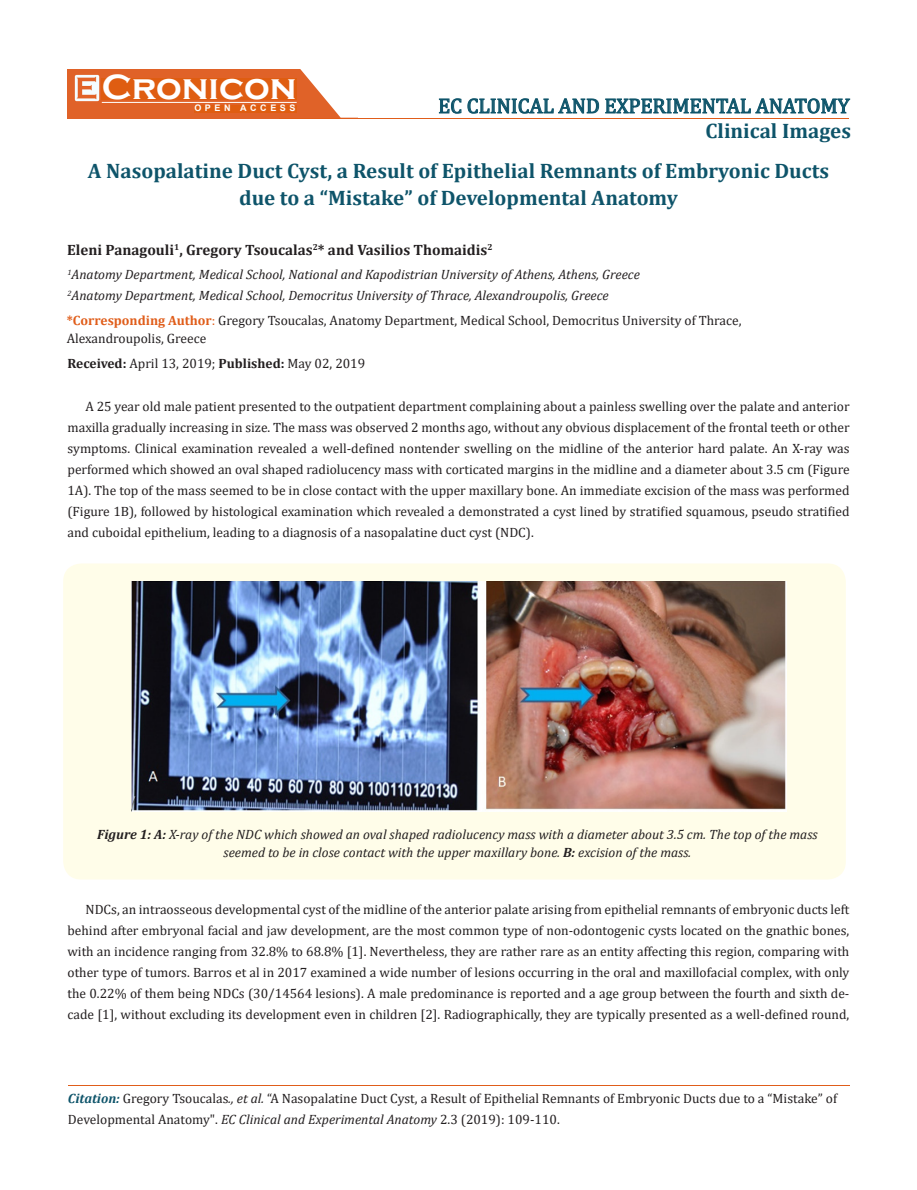
<style>
.page{position:relative;width:917px;height:1190px;background:#fff}
.page>*{position:absolute;margin:0;border:0;box-sizing:border-box;transform-origin:0 0}
.t1{font:700 36px "Copperplate Gothic";color:#fff}
.t2{font:700 21px/27px "Cambria";color:#0e546a;text-align:center}
.t3{font:21px "Cambria";color:#0e546a}
.t4{font:700 15px "Cambria";color:#231f20}
.t5{font:13.5px/21px "Cambria";color:#231f20;text-align:justify}
.t6{font:italic 13.5px "Cambria";color:#231f20}
.t7{font:700 9px "Arial";letter-spacing:.4em;color:#fff}
.s1{font-weight:700;color:#e05d1a}
.s2{color:#e05d1a}
.s3{font-weight:700}
.s4{font-weight:700;font-style:italic;color:#0e546a}
.s5{font-style:italic}
</style>
<div class="page">
<div style="left:67px;top:70px;width:290px;height:49px;background:#e06228"></div>
<svg style="left:300px;top:69px;width:58px;height:49px"></svg>
<img style="left:75px;top:75px;width:24px;height:26px">
<div style="left:102px;top:79px;width:195px;height:21px;background:#df5d11"></div>
<div style="left:194px;top:105px;width:103px;height:7px;background:#df5d11"></div>
<svg style="left:438px;top:98px;width:23px;height:16px"></svg>
<svg style="left:467px;top:98px;width:132px;height:16px"></svg>
<svg style="left:605px;top:98px;width:245px;height:16px"></svg>
<hr style="left:102px;top:102px;width:194px;height:1px;background:#fff">
<hr style="left:279px;top:118px;width:569px;height:1px;background:#e05d1a">
<hr style="left:68px;top:1084px;width:781px;height:1px;background:#e05d1a">
<div style="left:63px;top:563px;width:782px;height:316px;background:#fffde9;border-radius:18px"></div>
<img style="left:131px;top:581px;width:655px;height:230px">
<p class="t1" style="left:102px;top:68px;width:196px">Cronicon</p>
<p class="t7" style="left:194px;top:102px;width:103px">OPEN ACCESS</p>
<p class="t3" style="left:438px;top:93px;width:413px">EC CLINICAL AND EXPERIMENTAL ANATOMY</p>
<p class="t2" style="left:705px;top:116px;width:147px">Clinical Images</p>
<p class="t2" style="left:88px;top:157px;width:742px">A Nasopalatine Duct Cyst, a Result of Epithelial Remnants of Embryonic Ducts due to a “Mistake” of Developmental Anatomy</p>
<p class="t4" style="left:67px;top:239px;width:427px">Eleni Panagouli<sup>1</sup>, Gregory Tsoucalas<sup>2</sup>* and Vasilios Thomaidis<sup>2</sup></p>
<p class="t6" style="left:67px;top:265px;width:574px"><sup>1</sup>Anatomy Department, Medical School, National and Kapodistrian University of Athens, Athens, Greece</p>
<p class="t6" style="left:67px;top:286px;width:543px"><sup>2</sup>Anatomy Department, Medical School, Democritus University of Thrace, Alexandroupolis, Greece</p>
<p class="t5" style="left:67px;top:310px;width:676px"><span class="s1">*Corresponding Author</span><span class="s2">:</span> Gregory Tsoucalas, Anatomy Department, Medical School, Democritus University of Thrace,</p>
<p class="t5" style="left:67px;top:328px;width:141px">Alexandroupolis, Greece</p>
<p class="t5" style="left:67px;top:353px;width:299px"><span class="s3">Received:</span> April 13, 2019; <span class="s3">Published:</span> May 02, 2019</p>
<p class="t5" style="left:67px;top:396px;width:783px;text-indent:18px">A 25 year old male patient presented to the outpatient department complaining about a painless swelling over the palate and anterior maxilla gradually increasing in size. The mass was observed 2 months ago, without any obvious displacement of the frontal teeth or other symptoms. Clinical examination revealed a well-defined nontender swelling on the midline of the anterior hard palate. An X-ray was performed which showed an oval shaped radiolucency mass with corticated margins in the midline and a diameter about 3.5 cm (Figure 1A). The top of the mass seemed to be in close contact with the upper maxillary bone. An immediate excision of the mass was performed (Figure 1B), followed by histological examination which revealed a demonstrated a cyst lined by stratified squamous, pseudo stratified and cuboidal epithelium, leading to a diagnosis of a nasopalatine duct cyst (NDC).</p>
<p class="t6" style="left:97px;top:824px;width:722px"><span class="s3">Figure 1: A:</span> X-ray of the NDC which showed an oval shaped radiolucency mass with a diameter about 3.5 cm. The top of the mass</p>
<p class="t6" style="left:223px;top:842px;width:469px">seemed to be in close contact with the upper maxillary bone. <span class="s3">B:</span> excision of the mass.</p>
<p class="t5" style="left:67px;top:898px;width:783px;text-indent:18px">NDCs, an intraosseous developmental cyst of the midline of the anterior palate arising from epithelial remnants of embryonic ducts left behind after embryonal facial and jaw development, are the most common type of non-odontogenic cysts located on the gnathic bones, with an incidence ranging from 32.8% to 68.8% [1]. Nevertheless, they are rather rare as an entity affecting this region, comparing with other type of tumors. Barros et al in 2017 examined a wide number of lesions occurring in the oral and maxillofacial complex, with only the 0.22% of them being NDCs (30/14564 lesions). A male predominance is reported and a age group between the fourth and sixth de&shy;cade [1], without excluding its development even in children [2]. Radiographically, they are typically presented as a well-defined round,</p>
<p class="t5" style="left:68px;top:1087px;width:770px"><span class="s4">Citation:</span> Gregory Tsoucalas<span class="s5">., et al.</span> “A Nasopalatine Duct Cyst, a Result of Epithelial Remnants of Embryonic Ducts due to a “Mistake” of<br>Developmental Anatomy". <span class="s5">EC Clinical and Experimental Anatomy</span> 2.3 (2019): 109-110.</p>
</div>
